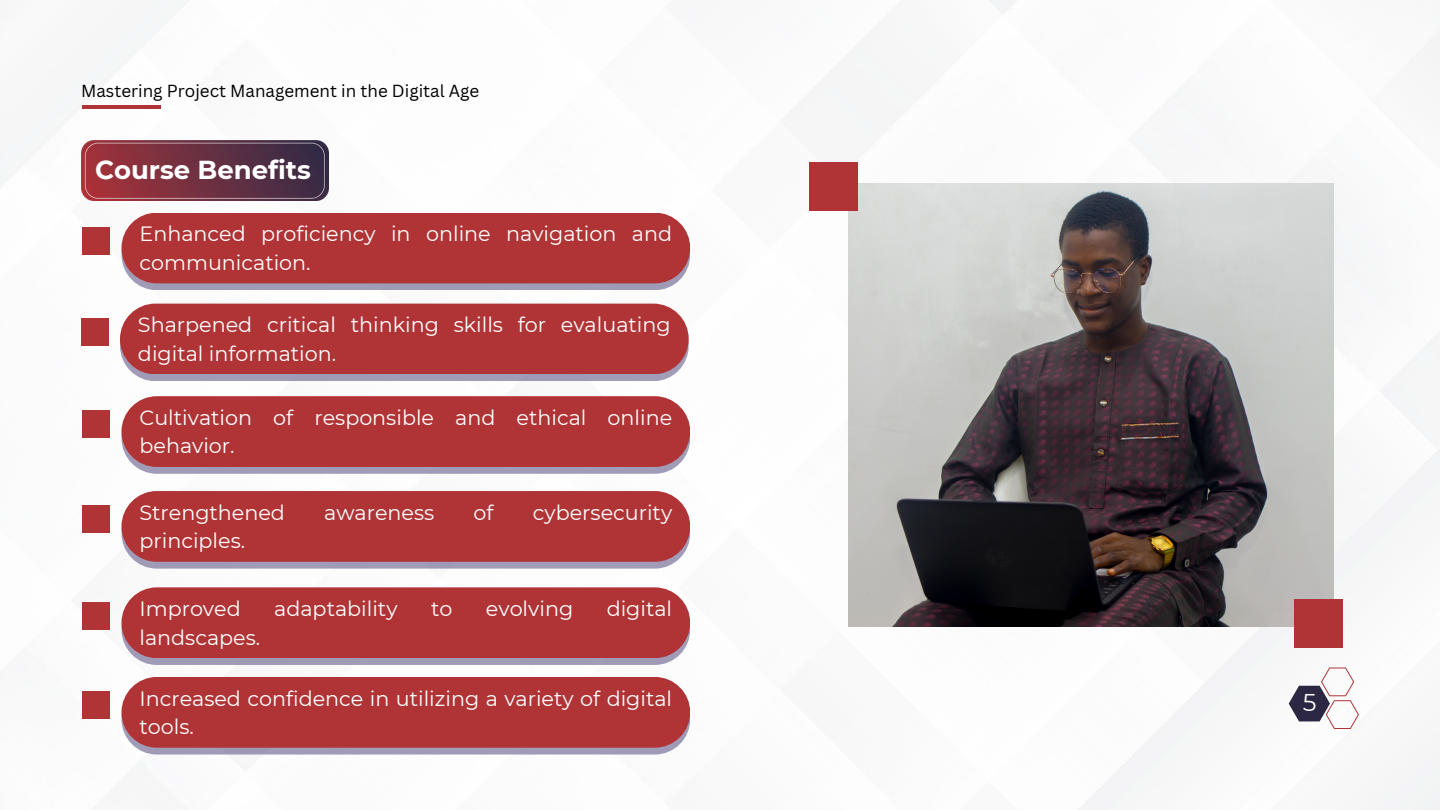
<style>
.page{position:relative;width:1440px;height:810px;background:#fff}
.page>*{position:absolute;margin:0;border:0;box-sizing:border-box;transform-origin:0 0}
.t1{font:700 25.9px "Montserrat";color:#fff}
.t2{font:24.2px "Montserrat";color:#fff}
.t3{font:20.7px/28.5px "Montserrat";color:#fff}
.t4{font:17px "Canva Sans";color:#000}
</style>
<div class="page">
<img style="left:0;top:0;width:1440px;height:810px">
<hr style="left:82px;top:105px;width:78px;height:4px;background:#b03436">
<svg style="left:1289px;top:668px;width:70px;height:61px"></svg>
<img style="left:848px;top:183px;width:485px;height:444px">
<img style="left:81px;top:140px;width:247px;height:60px">
<div style="left:809px;top:162px;width:49px;height:49px;background:#b03436"></div>
<div style="left:1294px;top:599px;width:49px;height:49px;background:#b03436"></div>
<div style="left:82px;top:227px;width:28px;height:28px;background:#b03436"></div>
<svg style="left:121px;top:219px;width:569px;height:71px;background:#a195af"></svg>
<div style="left:122px;top:213px;width:568px;height:70px;background:#b03436;border-radius:35px"></div>
<div style="left:81px;top:318px;width:28px;height:28px;background:#b03436"></div>
<div style="left:120px;top:310px;width:569px;height:71px;background:#a09bb7;border-radius:35px"></div>
<div style="left:120px;top:304px;width:569px;height:70px;background:#b03436;border-radius:35px"></div>
<div style="left:82px;top:410px;width:28px;height:28px;background:#b03436"></div>
<div style="left:121px;top:403px;width:569px;height:71px;background:#a09bb7;border-radius:35px"></div>
<div style="left:122px;top:396px;width:568px;height:71px;background:#b03436;border-radius:35px"></div>
<div style="left:82px;top:505px;width:28px;height:28px;background:#b03436"></div>
<div style="left:121px;top:498px;width:569px;height:71px;background:#a09bb7;border-radius:35px"></div>
<div style="left:122px;top:491px;width:568px;height:71px;background:#b03436;border-radius:35px"></div>
<div style="left:82px;top:602px;width:28px;height:28px;background:#b03436"></div>
<div style="left:121px;top:594px;width:569px;height:71px;background:#a09bb7;border-radius:35px"></div>
<div style="left:122px;top:587px;width:568px;height:71px;background:#b03436;border-radius:35px"></div>
<div style="left:82px;top:691px;width:28px;height:28px;background:#b03436"></div>
<div style="left:121px;top:684px;width:569px;height:71px;background:#a09bb7;border-radius:35px"></div>
<div style="left:122px;top:677px;width:568px;height:71px;background:#b03436;border-radius:35px"></div>
<p class="t4" style="left:81px;top:79px;width:400px">Mastering Project Management in the Digital Age</p>
<p class="t1" style="left:95px;top:154px;width:217px">Course Benefits</p>
<h2 class="t3" style="left:139px;top:220px;width:534px">Enhanced proficiency in online navigation and communication.</h2>
<h2 class="t3" style="left:138px;top:311px;width:534px">Sharpened critical thinking skills for evaluating digital information.</h2>
<h2 class="t3" style="left:139px;top:403px;width:534px">Cultivation of responsible and ethical online behavior.</h2>
<h2 class="t3" style="left:139px;top:498px;width:147px">Strengthened</h2>
<h2 class="t3" style="left:324px;top:498px;width:112px">awareness</h2>
<h2 class="t3" style="left:474px;top:498px;width:21px">of</h2>
<h2 class="t3" style="left:533px;top:498px;width:141px">cybersecurity</h2>
<h2 class="t3" style="left:139px;top:526px;width:107px">principles.</h2>
<h2 class="t3" style="left:139px;top:594px;width:103px">Improved</h2>
<h2 class="t3" style="left:274px;top:594px;width:125px">adaptability</h2>
<h2 class="t3" style="left:431px;top:594px;width:23px">to</h2>
<h2 class="t3" style="left:486px;top:594px;width:89px">evolving</h2>
<h2 class="t3" style="left:607px;top:594px;width:67px">digital</h2>
<h2 class="t3" style="left:139px;top:623px;width:122px">landscapes.</h2>
<h2 class="t3" style="left:139px;top:684px;width:534px">Increased confidence in utilizing a variety of digital tools.</h2>
<h1 class="t2" style="left:1303px;top:687px;width:15px">5</h1>
</div>
